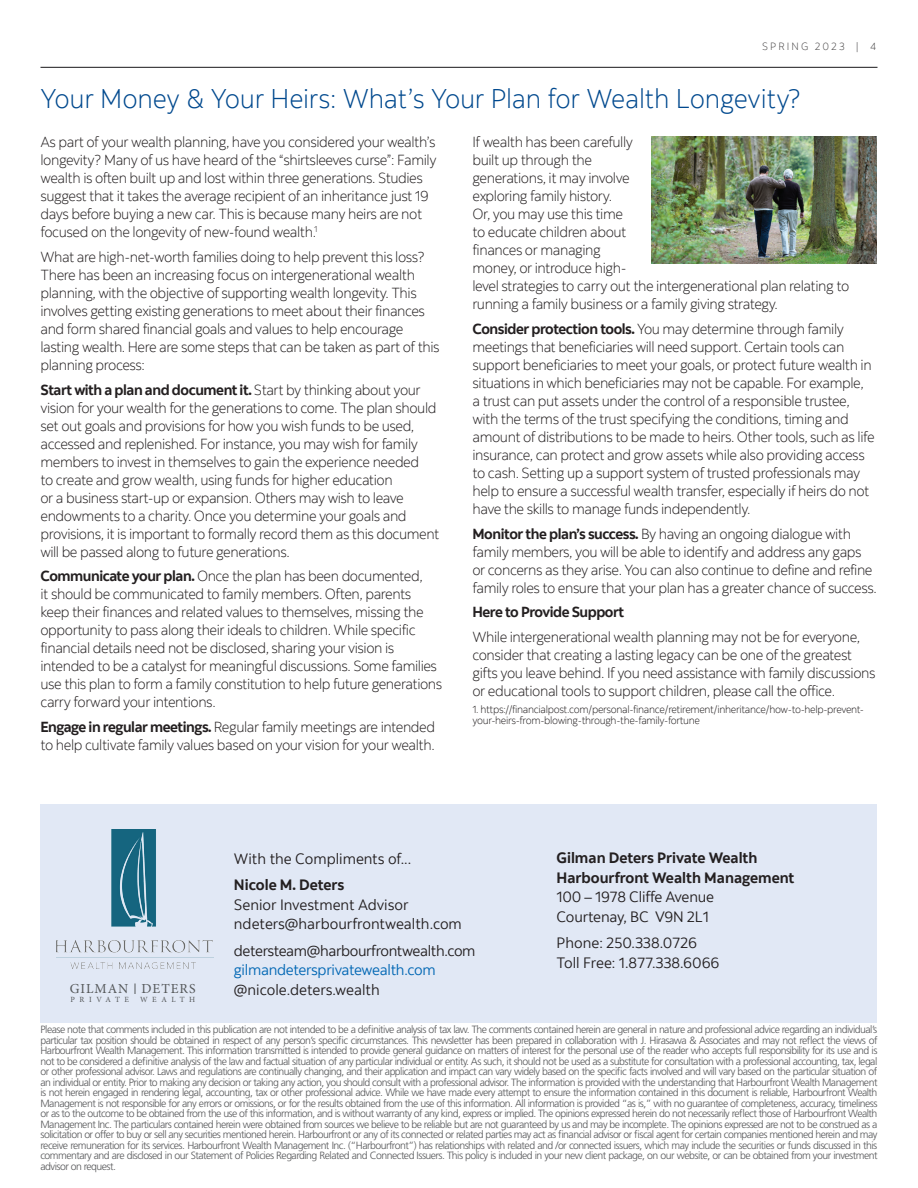
<style>
.page{position:relative;width:918px;height:1188px;background:#fff}
.page>*{position:absolute;margin:0;border:0;box-sizing:border-box;transform-origin:0 0}
.t1{font:300 27px "Scotia";letter-spacing:-.01em;color:#01498e}
.t2{font:15px/19.5px "Scotia";letter-spacing:-.01em;color:#231f20}
.t3{font:700 15px/19.5px "Scotia";color:#231f20}
.t4{font:300 14.55px/18px "Scotia";letter-spacing:-.03em;color:#231f20}
.t5{font:13.8px "Minion Pro";letter-spacing:.07em;color:#545759}
.t6{font:300 10.5px/10.5px "Frutiger";letter-spacing:-.05em;color:#57585a;text-align:justify}
.t7{font:300 10.5px/10.5px "Scotia";letter-spacing:-.03em;color:#231f20}
.t8{font:300 10.5px "Scotia";letter-spacing:.2em;color:#464445}
.t9{font:7.95px "Minion Pro";letter-spacing:.58em;color:#545759}
.s1{font-weight:700}
.s2{color:#0167b4}
.s3{font-weight:400}
</style>
<div class="page">
<div style="left:40px;top:804px;width:838px;height:219px;background:#e1e8f5"></div>
<img style="left:56px;top:830px;width:158px;height:138px">
<hr style="left:40px;top:67px;width:838px;height:1px;background:#181719">
<img style="left:651px;top:136px;width:225px;height:128px">
<p class="t8" style="left:762px;top:40px;width:115px">SPRING 2023 | 4</p>
<p class="t1" style="left:40px;top:82px;width:763px">Your Money &amp; Your Heirs: What’s Your Plan for Wealth Longevity?</p>
<p class="t4" style="left:40px;top:133px;width:398px">As part of your wealth planning, have you considered your wealth’s longevity? Many of us have heard of the “shirtsleeves curse”: Family wealth is often built up and lost within three generations. Studies suggest that it takes the average recipient of an inheritance just 19 days before buying a new car. This is because many heirs are not focused on the longevity of new-found wealth.<sup>1</sup></p>
<p class="t4" style="left:40px;top:248px;width:401px">What are high-net-worth families doing to help prevent this loss?<br>There has been an increasing focus on intergenerational wealth planning, with the objective of supporting wealth longevity. This involves getting existing generations to meet about their finances and form shared financial goals and values to help encourage lasting wealth. Here are some steps that can be taken as part of this planning process:</p>
<p class="t4" style="left:40px;top:380px;width:400px"><span class="s1">Start with a plan and document it.</span> Start by thinking about your vision for your wealth for the generations to come. The plan should set out goals and provisions for how you wish funds to be used, accessed and replenished. For instance, you may wish for family members to invest in themselves to gain the experience needed<br>to create and grow wealth, using funds for higher education<br>or a business start-up or expansion. Others may wish to leave endowments to a charity. Once you determine your goals and provisions, it is important to formally record them as this document will be passed along to future generations.</p>
<p class="t4" style="left:40px;top:567px;width:403px"><span class="s1">Communicate your plan.</span> Once the plan has been documented,<br>it should be communicated to family members. Often, parents keep their finances and related values to themselves, missing the opportunity to pass along their ideals to children. While specific financial details need not be disclosed, sharing your vision is intended to be a catalyst for meaningful discussions. Some families use this plan to form a family constitution to help future generations carry forward your intentions.</p>
<p class="t4" style="left:40px;top:718px;width:396px"><span class="s1">Engage in regular meetings.</span> Regular family meetings are intended to help cultivate family values based on your vision for your wealth.</p>
<p class="t4" style="left:473px;top:133px;width:378px">If wealth has been carefully<br>built up through the<br>generations, it may involve<br>exploring family history.<br>Or, you may use this time<br>to educate children about<br>finances or managing<br>money, or introduce high-<br>level strategies to carry out the intergenerational plan relating to running a family business or a family giving strategy.</p>
<p class="t4" style="left:473px;top:320px;width:404px"><span class="s1">Consider protection tools.</span> You may determine through family meetings that beneficiaries will need support. Certain tools can support beneficiaries to meet your goals, or protect future wealth in situations in which beneficiaries may not be capable. For example, a trust can put assets under the control of a responsible trustee, with the terms of the trust specifying the conditions, timing and amount of distributions to be made to heirs. Other tools, such as life insurance, can protect and grow assets while also providing access to cash. Setting up a support system of trusted professionals may help to ensure a successful wealth transfer, especially if heirs do not have the skills to manage funds independently.</p>
<p class="t4" style="left:473px;top:524px;width:406px"><span class="s1">Monitor the plan’s success.</span> By having an ongoing dialogue with family members, you will be able to identify and address any gaps or concerns as they arise. You can also continue to define and refine family roles to ensure that your plan has a greater chance of success.</p>
<p class="t4" style="left:473px;top:600px;width:389px;line-height:24.8px"><span class="s1">Here to Provide Support<br></span>While intergenerational wealth planning may not be for everyone,</p>
<p class="t4" style="left:473px;top:646px;width:405px">consider that creating a lasting legacy can be one of the greatest gifts you leave behind. If you need assistance with family discussions or educational tools to support children, please call the office.</p>
<p class="t7" style="left:472px;top:704px;width:393px">1. https://financialpost.com/personal-finance/retirement/inheritance/how-to-help-prevent&shy;your-heirs-from-blowing-through-the-family-fortune</p>
<p class="t5" style="left:70px;top:979px;width:127px">GILMAN DETERS</p>
<p class="t9" style="left:71px;top:994px;width:60px">PRIVATE</p>
<p class="t9" style="left:140px;top:994px;width:57px">WEALTH</p>
<p class="t2" style="left:234px;top:846px;width:179px;line-height:26.2px">With the Compliments of...<br><span class="s1">Nicole M. Deters</span></p>
<p class="t2" style="left:234px;top:895px;width:230px">Senior Investment Advisor ndeters@harbourfrontwealth.com</p>
<p class="t2" style="left:234px;top:941px;width:243px">detersteam@harbourfrontwealth.com <span class="s2">gilmandetersprivatewealth.com </span>@nicole.deters.wealth</p>
<p class="t3" style="left:556px;top:848px;width:239px">Gilman Deters Private Wealth<br>Harbourfront Wealth Management<br><span class="s3">100 – 1978 Cliffe Avenue<br>Courtenay, BC V9N 2L1</span></p>
<p class="t2" style="left:556px;top:933px;width:164px">Phone: 250.338.0726<br>Toll Free: 1.877.338.6066</p>
<p class="t6" style="left:40px;top:1024px;width:839px">Please note that comments included in this publication are not intended to be a definitive analysis of tax law. The comments contained herein are general in nature and professional advice regarding an individual’s particular tax position should be obtained in respect of any person’s specific circumstances. This newsletter has been prepared in collaboration with J. Hirasawa &amp; Associates and may not reflect the views of Harbourfront Wealth Management. This information transmitted is intended to provide general guidance on matters of interest for the personal use of the reader who accepts full responsibility for its use and is not to be considered a definitive analysis of the law and factual situation of any particular individual or entity. As such, it should not be used as a substitute for consultation with a professional accounting, tax, legal or other professional advisor. Laws and regulations are continually changing, and their application and impact can vary widely based on the specific facts involved and will vary based on the particular situation of an individual or entity. Prior to making any decision or taking any action, you should consult with a professional advisor. The information is provided with the understanding that Harbourfront Wealth Management is not herein engaged in rendering legal, accounting, tax or other professional advice. While we have made every attempt to ensure the information contained in this document is reliable, Harbourfront Wealth Management is not responsible for any errors or omissions, or for the results obtained from the use of this information. All information is provided “as is,” with no guarantee of completeness, accuracy, timeliness or as to the outcome to be obtained from the use of this information, and is without warranty of any kind, express or implied. The opinions expressed herein do not necessarily reflect those of Harbourfront Wealth Management Inc. The particulars contained herein were obtained from sources we believe to be reliable but are not guaranteed by us and may be incomplete. The opinions expressed are not to be construed as a solicitation or offer to buy or sell any securities mentioned herein. Harbourfront or any of its connected or related parties may act as financial advisor or fiscal agent for certain companies mentioned herein and may receive remuneration for its services. Harbourfront Wealth Management Inc. (“Harbourfront”) has relationships with related and /or connected issuers, which may include the securities or funds discussed in this commentary and are disclosed in our Statement of Policies Regarding Related and Connected Issuers. This policy is included in your new client package, on our website, or can be obtained from your investment advisor on request.</p>
</div>
